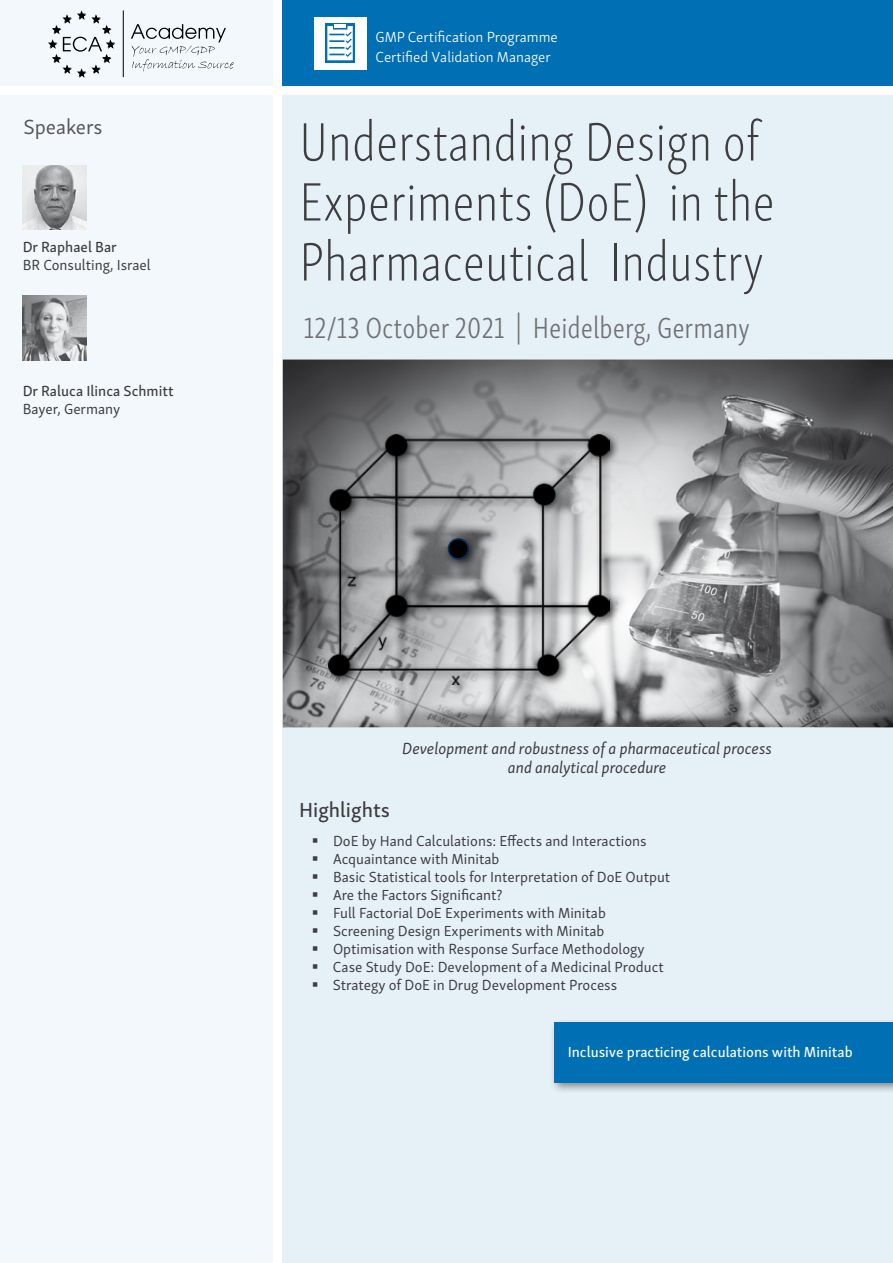
<style>
.page{position:relative;width:893px;height:1263px;background:#fff}
.page>*{position:absolute;margin:0;border:0;box-sizing:border-box;transform-origin:0 0}
.t1{font:55.5px/60px "Skolar Sans Latn Cp El";color:#3e3d40}
.t2{font:300 30px "Skolar Sans Latn Cp";color:#707172}
.t3{font:21px "Skolar Sans Latn Me";color:#3e3d40}
.t4{font:21px "Skolar Sans Latn";color:#58585a}
.t5{font:italic 16.5px/19.8px "Skolar Sans Latn";color:#3e3d40;text-align:center}
.t6{font:15px/18px "Skolar Sans Latn";color:#3e3d40}
.t7{font:300 15px/19.5px "Skolar Sans Latn";color:#fff}
.t8{font:15px "Skolar Sans Latn Me";color:#fff}
.t9{font:15px "Skolar Sans Latn Me";color:#3e3d40}
</style>
<div class="page">
<div style="left:283px;top:96px;width:610px;height:1167px;background:#e6f1f7"></div>
<div style="left:283px;top:0;width:610px;height:85px;background:#006fb4"></div>
<img style="left:283px;top:360px;width:610px;height:367px">
<div style="left:0;top:96px;width:272px;height:1167px;background:#f2f8fb"></div>
<img style="left:23px;top:165px;width:63px;height:65px">
<img style="left:23px;top:296px;width:63px;height:64px">
<div style="left:0;top:0;width:272px;height:85px;background:#f2f8fb"></div>
<hr style="left:123px;top:11px;width:1px;height:66px;background:#000">
<svg style="left:131px;top:24px;width:103px;height:48px"></svg>
<svg style="left:48px;top:10px;width:67px;height:68px"></svg>
<div style="left:550px;top:1018px;width:343px;height:77px;background:#000;opacity:.43"></div>
<div style="left:554px;top:1023px;width:339px;height:60px;background:#006fb4"></div>
<div style="left:314px;top:17px;width:53px;height:53px;background:#fff"></div>
<div style="left:325px;top:23px;width:30px;height:39px;background:linear-gradient(to bottom,#006fb4,#006fb4)"></div>
<svg style="left:327px;top:25px;width:26px;height:35px"></svg>
<div style="left:324px;top:430px;width:296px;height:265px;background:#000;opacity:.75"></div>
<img style="left:328px;top:435px;width:281px;height:250px">
<div style="left:443px;top:533px;width:37px;height:37px;background:#000;opacity:.75"></div>
<div style="left:448px;top:539px;width:20px;height:20px;background:#000;border-radius:50%"></div>
<div style="left:448px;top:538px;width:21px;height:21px;border:2px solid #002f60;border-radius:50%"></div>
<h3 class="t4" style="left:23px;top:111px;width:81px">Speakers</h3>
<p class="t9" style="left:23px;top:235px;width:96px">Dr Raphael Bar</p>
<p class="t6" style="left:23px;top:255px;width:130px">BR Consulting, Israel</p>
<p class="t9" style="left:23px;top:379px;width:152px">Dr Raluca Ilinca Schmitt</p>
<p class="t6" style="left:23px;top:399px;width:99px">Bayer, Germany</p>
<p class="t7" style="left:376px;top:26px;width:184px">GMP Certification Programme<br>Certified Validation Manager</p>
<h1 class="t1" style="left:299px;top:109px;width:477px">Understanding Design of<br>Experiments (DoE) in the<br>Pharmaceutical Industry</h1>
<h2 class="t2" style="left:303px;top:306px;width:448px">12/13 October 2021 | Heidelberg, Germany</h2>
<p class="t5" style="left:402px;top:737px;width:371px">Development and robustness of a pharmaceutical process and analytical procedure</p>
<h3 class="t3" style="left:299px;top:793px;width:93px">Highlights</h3>
<p class="t6" style="left:333px;top:831px;width:339px">DoE by Hand Calculations: Effects and Interactions Acquaintance with Minitab<br>Basic Statistical tools for Interpretation of DoE Output Are the Factors Significant?<br>Full Factorial DoE Experiments with Minitab Screening Design Experiments with Minitab Optimisation with Response Surface Methodology Case Study DoE: Development of a Medicinal Product Strategy of DoE in Drug Development Process</p>
<p class="t8" style="left:568px;top:1040px;width:287px">Inclusive practicing calculations with Minitab</p>
</div>
